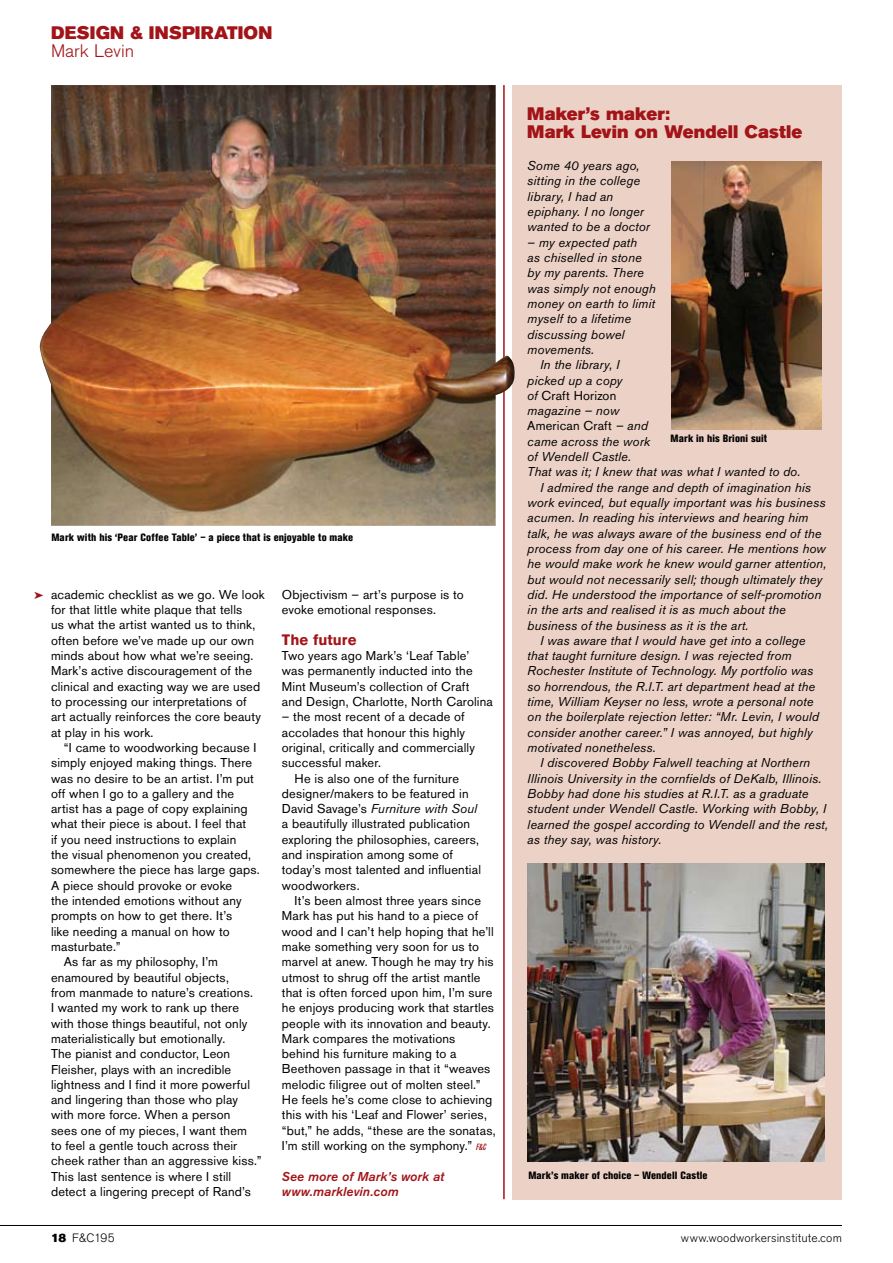
<style>
.page{position:relative;width:893px;height:1263px;background:#fff}
.page>*{position:absolute;margin:0;border:0;box-sizing:border-box;transform-origin:0 0}
.t1{font:18px/18px "Akzidenz Grotesk BQ Super";letter-spacing:.005em;color:#a21418}
.t2{font:300 18px "Akzidenz Grotesk BQ";color:#a21418}
.t3{font:700 15px "Akzidenz Grotesk BQ";letter-spacing:.005em;color:#a21418}
.t4{font:12.75px/15.3px "Akzidenz Grotesk BQ";letter-spacing:.015em;color:#000}
.t5{font:italic 12.75px/15.3px "Akzidenz Grotesk BQ";letter-spacing:.01em;color:#000}
.t6{font:italic 12.75px/15.3px "Akzidenz Grotesk BQ Med";letter-spacing:.01em;color:#a21418}
.t7{font:300 12px "Akzidenz Grotesk BQ";letter-spacing:.015em;color:#000}
.t8{font:800 10.5px "Akzidenz Grot Con BQ";letter-spacing:.01em;color:#000}
.s1{font-style:italic}
.s2{font-family:"Akzidenz Grot Con BQ";font-weight:500;font-style:italic;font-size:9px;color:#a21418}
.s3{font-family:"Akzidenz Grotesk BQ Super";font-weight:400}
</style>
<div class="page">
<hr style="left:0;top:1225px;width:842px;height:1px;background:#000">
<div style="left:513px;top:85px;width:329px;height:1114px;background:#ecd1c6"></div>
<img style="left:672px;top:162px;width:150px;height:267px">
<img style="left:527px;top:864px;width:298px;height:298px">
<hr style="left:503px;top:85px;width:2px;height:1114px;background:#a21418">
<img style="left:39px;top:85px;width:476px;height:441px">
<h1 class="t1" style="left:51px;top:24px;width:223px">DESIGN &amp; INSPIRATION</h1>
<h1 class="t2" style="left:51px;top:41px;width:85px">Mark Levin</h1>
<p class="t8" style="left:51px;top:531px;width:303px">Mark with his ‘Pear Coffee Table’ – a piece that is enjoyable to make</p>
<p class="t4" style="left:51px;top:587px;width:215px">academic checklist as we go. We look for that little white plaque that tells<br>us what the artist wanted us to think, often before we’ve made up our own minds about how what we’re seeing.<br>Mark’s active discouragement of the clinical and exacting way we are used to processing our interpretations of<br>art actually reinforces the core beauty at play in his work.</p>
<p class="t4" style="left:64px;top:740px;width:194px">“I came to woodworking because I</p>
<p class="t4" style="left:51px;top:755px;width:203px">simply enjoyed making things. There</p>
<p class="t4" style="left:51px;top:770px;width:204px">was no desire to be an artist. I’m put</p>
<p class="t4" style="left:51px;top:786px;width:185px">off when I go to a gallery and the</p>
<p class="t4" style="left:51px;top:801px;width:198px">artist has a page of copy explaining</p>
<p class="t4" style="left:51px;top:816px;width:197px">what their piece is about. I feel that</p>
<p class="t4" style="left:51px;top:832px;width:187px">if you need instructions to explain</p>
<p class="t4" style="left:51px;top:847px;width:202px">the visual phenomenon you created,</p>
<p class="t4" style="left:51px;top:862px;width:210px">somewhere the piece has large gaps.</p>
<p class="t4" style="left:51px;top:877px;width:183px">A piece should provoke or evoke</p>
<p class="t4" style="left:51px;top:893px;width:192px">the intended emotions without any</p>
<p class="t4" style="left:51px;top:908px;width:183px">prompts on how to get there. It’s</p>
<p class="t4" style="left:51px;top:923px;width:180px">like needing a manual on how to</p>
<p class="t4" style="left:51px;top:939px;width:71px">masturbate.”</p>
<p class="t4" style="left:64px;top:954px;width:156px">As far as my philosophy, I’m</p>
<p class="t4" style="left:51px;top:969px;width:179px">enamoured by beautiful objects,</p>
<p class="t4" style="left:51px;top:985px;width:204px">from manmade to nature’s creations.</p>
<p class="t4" style="left:51px;top:1000px;width:190px">I wanted my work to rank up there</p>
<p class="t4" style="left:51px;top:1015px;width:198px">with those things beautiful, not only</p>
<p class="t4" style="left:51px;top:1031px;width:176px">materialistically but emotionally.</p>
<p class="t4" style="left:51px;top:1046px;width:181px">The pianist and conductor, Leon</p>
<p class="t4" style="left:51px;top:1061px;width:182px">Fleisher, plays with an incredible</p>
<p class="t4" style="left:51px;top:1077px;width:200px">lightness and I find it more powerful</p>
<p class="t4" style="left:51px;top:1092px;width:189px">and lingering than those who play</p>
<p class="t4" style="left:51px;top:1107px;width:181px">with more force. When a person</p>
<p class="t4" style="left:51px;top:1122px;width:197px">sees one of my pieces, I want them</p>
<p class="t4" style="left:51px;top:1138px;width:188px">to feel a gentle touch across their</p>
<p class="t4" style="left:51px;top:1153px;width:212px">cheek rather than an aggressive kiss.”</p>
<p class="t4" style="left:51px;top:1168px;width:182px">This last sentence is where I still</p>
<p class="t4" style="left:51px;top:1184px;width:201px">detect a lingering precept of Rand’s</p>
<p class="t4" style="left:282px;top:587px;width:183px">Objectivism – art’s purpose is to evoke emotional responses.</p>
<p class="t3" style="left:282px;top:631px;width:76px">The future</p>
<p class="t4" style="left:282px;top:648px;width:213px">Two years ago Mark’s ‘Leaf Table’ was permanently inducted into the Mint Museum’s collection of Craft and Design, Charlotte, North Carolina</p>
<p class="t4" style="left:282px;top:709px;width:195px">– the most recent of a decade of accolades that honour this highly original, critically and commercially successful maker.</p>
<p class="t4" style="left:282px;top:770px;width:201px;text-indent:13px">He is also one of the furniture designer/makers to be featured in<br>David Savage’s <span class="s1">Furniture with Soul </span>a beautifully illustrated publication exploring the philosophies, careers, and inspiration among some of today’s most talented and influential woodworkers.</p>
<p class="t4" style="left:282px;top:893px;width:215px;text-indent:13px">It’s been almost three years since Mark has put his hand to a piece of wood and I can’t help hoping that he’ll make something very soon for us to marvel at anew. Though he may try his utmost to shrug off the artist mantle that is often forced upon him, I’m sure he enjoys producing work that startles people with its innovation and beauty.<br>Mark compares the motivations behind his furniture making to a Beethoven passage in that it “weaves melodic filigree out of molten steel.” He feels he’s come close to achieving this with his ‘Leaf and Flower’ series, “but,” he adds, “these are the sonatas, I’m still working on the symphony.” <span class="s2">F&amp;C</span></p>
<p class="t6" style="left:282px;top:1168px;width:164px">See more of Mark’s work at www.marklevin.com</p>
<h1 class="t1" style="left:527px;top:105px;width:277px">Maker’s maker:<br>Mark Levin on Wendell Castle</h1>
<p class="t5" style="left:527px;top:158px;width:124px">Some 40 years ago, sitting in the college library, I had an epiphany. I no longer wanted to be a doctor</p>
<p class="t5" style="left:527px;top:234px;width:111px">– my expected path</p>
<p class="t5" style="left:527px;top:250px;width:116px">as chiselled in stone</p>
<p class="t5" style="left:527px;top:265px;width:118px">by my parents. There</p>
<p class="t5" style="left:527px;top:280px;width:130px">was simply not enough</p>
<p class="t5" style="left:527px;top:296px;width:129px">money on earth to limit</p>
<p class="t5" style="left:527px;top:311px;width:105px">myself to a lifetime</p>
<p class="t5" style="left:527px;top:326px;width:99px">discussing bowel</p>
<p class="t5" style="left:527px;top:342px;width:68px">movements.</p>
<p class="t5" style="left:540px;top:357px;width:81px">In the library, I</p>
<p class="t5" style="left:527px;top:372px;width:97px">picked up a copy</p>
<p class="t4" style="left:527px;top:388px;width:91px"><span class="s1">of</span> Craft Horizon</p>
<p class="t5" style="left:527px;top:403px;width:94px">magazine – now</p>
<p class="t4" style="left:527px;top:418px;width:122px">American Craft <span class="s1">– and</span></p>
<p class="t5" style="left:527px;top:434px;width:124px">came across the work</p>
<p class="t5" style="left:527px;top:449px;width:105px">of Wendell Castle.</p>
<p class="t5" style="left:527px;top:464px;width:275px">That was it; I knew that was what I wanted to do.</p>
<p class="t5" style="left:540px;top:479px;width:272px">I admired the range and depth of imagination his</p>
<p class="t5" style="left:527px;top:495px;width:300px">work evinced, but equally important was his business</p>
<p class="t5" style="left:527px;top:510px;width:283px">acumen. In reading his interviews and hearing him</p>
<p class="t5" style="left:527px;top:525px;width:296px">talk, he was always aware of the business end of the</p>
<p class="t5" style="left:527px;top:541px;width:300px">process from day one of his career. He mentions how</p>
<p class="t5" style="left:527px;top:556px;width:300px">he would make work he knew would garner attention,</p>
<p class="t5" style="left:527px;top:571px;width:297px">but would not necessarily sell; though ultimately they</p>
<p class="t5" style="left:527px;top:587px;width:295px">did. He understood the importance of self-promotion</p>
<p class="t5" style="left:527px;top:602px;width:260px">in the arts and realised it is as much about the</p>
<p class="t5" style="left:527px;top:617px;width:223px">business of the business as it is the art.</p>
<p class="t5" style="left:540px;top:633px;width:267px">I was aware that I would have get into a college</p>
<p class="t5" style="left:527px;top:648px;width:266px">that taught furniture design. I was rejected from</p>
<p class="t5" style="left:527px;top:663px;width:287px">Rochester Institute of Technology. My portfolio was</p>
<p class="t5" style="left:527px;top:679px;width:289px">so horrendous, the R.I.T. art department head at the</p>
<p class="t5" style="left:527px;top:694px;width:288px">time, William Keyser no less, wrote a personal note</p>
<p class="t5" style="left:527px;top:709px;width:293px">on the boilerplate rejection letter: “Mr. Levin, I would</p>
<p class="t5" style="left:527px;top:724px;width:287px">consider another career.” I was annoyed, but highly</p>
<p class="t5" style="left:527px;top:740px;width:130px">motivated nonetheless.</p>
<p class="t5" style="left:540px;top:755px;width:272px">I discovered Bobby Falwell teaching at Northern</p>
<p class="t5" style="left:527px;top:770px;width:296px">Illinois University in the cornfields of DeKalb, Illinois.</p>
<p class="t5" style="left:527px;top:786px;width:283px">Bobby had done his studies at R.I.T. as a graduate</p>
<p class="t5" style="left:527px;top:801px;width:300px">student under Wendell Castle. Working with Bobby, I</p>
<p class="t5" style="left:527px;top:816px;width:302px">learned the gospel according to Wendell and the rest,</p>
<p class="t5" style="left:527px;top:832px;width:136px">as they say, was history.</p>
<p class="t8" style="left:671px;top:432px;width:98px">Mark in his Brioni suit</p>
<p class="t8" style="left:528px;top:1169px;width:181px">Mark’s maker of choice – Wendell Castle</p>
<p class="t7" style="left:51px;top:1231px;width:65px"><span class="s3">18</span> F&amp;C195</p>
<p class="t7" style="left:681px;top:1231px;width:162px">www.woodworkersinstitute.com</p>
</div>
